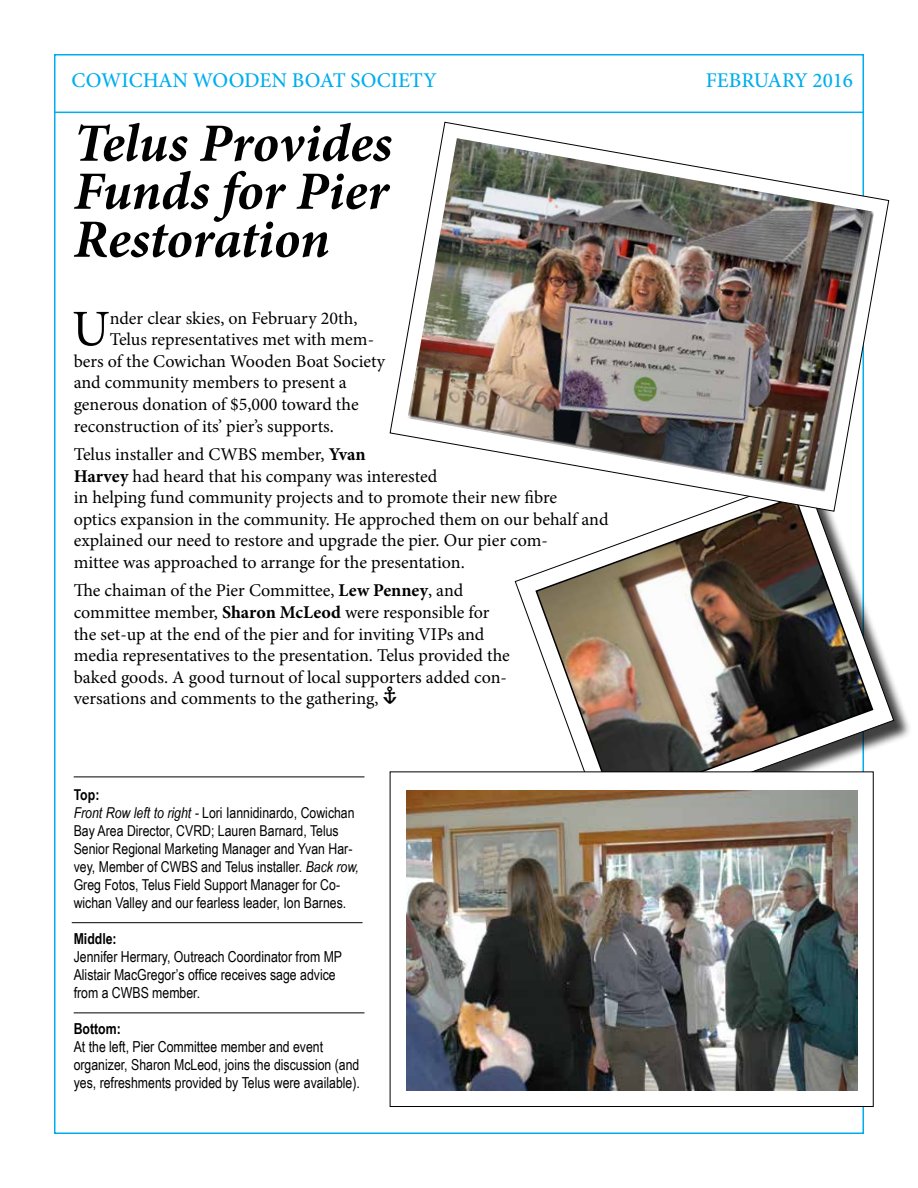
<style>
.page{position:relative;width:918px;height:1188px;background:#fff}
.page>*{position:absolute;margin:0;border:0;box-sizing:border-box;transform-origin:0 0}
.t1{font:italic 700 54px/48px "Minion Pro";letter-spacing:-.005em;color:#000;text-align:justify}
.t2{font:51.3px "Minion Pro";color:#000}
.t3{font:500 21px "Minion Pro";color:#00aeef}
.t4{font:18px/21.6px "Minion Pro";letter-spacing:-.005em;color:#000}
.t5{font:15.15px/18px "Arial Narrow";color:#000}
.t6{font:700 15.15px "Arial Narrow";color:#000}
.t7{font:15px/18px "Arial Narrow";color:#000}
.s1{font-weight:700}
.s2{font-style:italic}
</style>
<div class="page">
<hr style="left:54px;top:112px;width:810px;height:1px;background:#00aeef">
<div style="left:518px;top:479px;width:394px;height:365px;background:#000;opacity:.75"></div>
<svg style="left:514px;top:479px;width:381px;height:348px"></svg>
<img style="left:534px;top:512px;width:340px;height:259px">
<hr style="left:74px;top:777px;width:290px;height:1px;background:#000">
<div style="left:390px;top:772px;width:483px;height:335px;background:#fff"></div>
<div style="left:390px;top:771px;width:484px;height:336px;border:1px solid #000"></div>
<img style="left:406px;top:791px;width:451px;height:300px">
<svg style="left:389px;top:121px;width:501px;height:391px"></svg>
<img style="left:408px;top:138px;width:466px;height:354px">
<hr style="left:72px;top:922px;width:291px;height:1px;background:#000">
<hr style="left:74px;top:1012px;width:290px;height:1px;background:#000">
<p class="t3" style="left:72px;top:66px;width:367px">COWICHAN WOODEN BOAT SOCIETY</p>
<p class="t3" style="left:706px;top:66px;width:149px">FEBRUARY 2016</p>
<h1 class="t1" style="left:74px;top:119px;width:320px">Telus Provides Funds for Pier Restoration</h1>
<h2 class="t2" style="left:72px;top:294px;width:39px">U</h2>
<p class="t4" style="left:110px;top:307px;width:249px">nder clear skies, on February 20th,</p>
<p class="t4" style="left:110px;top:329px;width:266px">Telus representatives met with mem-</p>
<p class="t4" style="left:74px;top:350px;width:313px">bers of the Cowichan Wooden Boat Society</p>
<p class="t4" style="left:74px;top:372px;width:275px">and community members to present a</p>
<p class="t4" style="left:74px;top:394px;width:287px">generous donation of $5,000 toward the</p>
<p class="t4" style="left:74px;top:415px;width:262px">reconstruction of its’ pier’s supports.</p>
<p class="t4" style="left:74px;top:443px;width:536px">Telus installer and CWBS member, <span class="s1">Yvan<br>Harvey</span> had heard that his company was interested<br>in helping fund community projects and to promote their new fibre<br>optics expansion in the community. He approched them on our behalf and explained our need to restore and upgrade the pier. Our pier com-<br>mittee was approached to arrange for the presentation.</p>
<p class="t4" style="left:74px;top:580px;width:438px">The chaiman of the Pier Committee, <span class="s1">Lew Penney</span>, and committee member, <span class="s1">Sharon McLeod</span> were responsible for the set-up at the end of the pier and for inviting VIPs and media representatives to the presentation. Telus provided the baked goods. A good turnout of local supporters added con&shy;versations and comments to the gathering,</p>
<p class="t7" style="left:74px;top:785px;width:287px"><span class="s1">Top:<br></span><span class="s2">Front Row left to right -</span> Lori Iannidinardo, Cowichan Bay Area Director, CVRD; Lauren Barnard, Telus Senior Regional Marketing Manager and Yvan Har&shy;vey, Member of CWBS and Telus installer. <span class="s2">Back row, </span>Greg Fotos, Telus Field Support Manager for Co&shy;wichan Valley and our fearless leader, Ion Barnes.</p>
<p class="t6" style="left:74px;top:927px;width:45px">Middle:</p>
<p class="t5" style="left:74px;top:947px;width:270px">Jennifer Hermary, Outreach Coordinator from MP<br>Alistair MacGregor’s office receives sage advice from a CWBS member.</p>
<p class="t6" style="left:74px;top:1017px;width:49px">Bottom:</p>
<p class="t5" style="left:74px;top:1037px;width:288px">At the left, Pier Committee member and event organizer, Sharon McLeod, joins the discussion (and yes, refreshments provided by Telus were available).</p>
</div>
